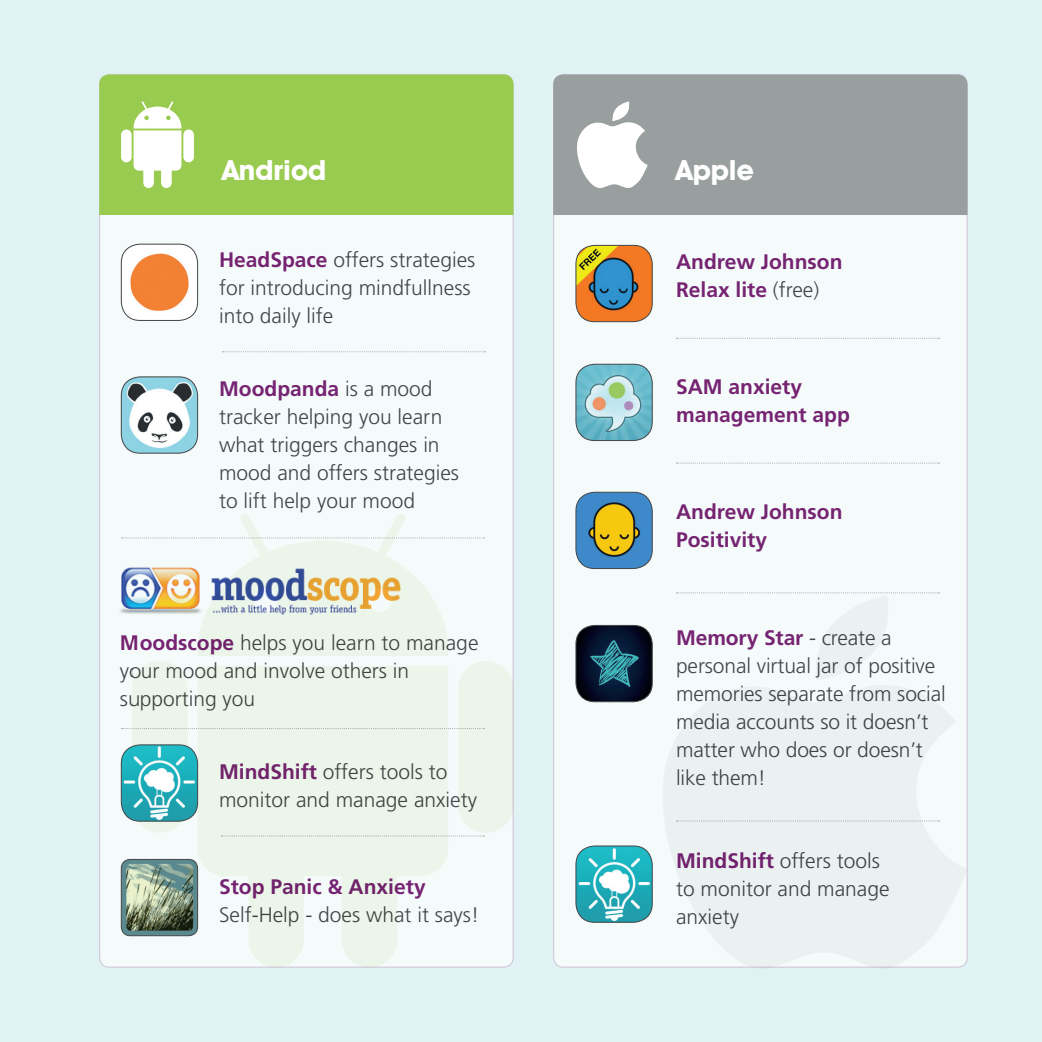
<style>
.page{position:relative;width:1042px;height:1042px;background:#e0f2f4}
.page>*{position:absolute;margin:0;border:0;box-sizing:border-box;transform-origin:0 0}
.t1{font:700 28px "Avant Garde IT Cby BT";color:#fff}
.t2{font:300 21px/28px "Frutiger LT";color:#434547}
.t3{font:700 21px/28px "Frutiger LT";color:#762472}
.s1{font-weight:700;color:#762472}
.s2{font-weight:300;color:#434547}
</style>
<div class="page">
<div style="left:100px;top:75px;width:413px;height:892px;background:#f5fbfb;border-radius:9px"></div>
<img style="left:121px;top:244px;width:77px;height:76px">
<div style="left:121px;top:244px;width:77px;height:77px;border:1px solid #434547;border-radius:19px"></div>
<svg style="left:222px;top:351px;width:263px;height:1px"></svg>
<div style="left:554px;top:75px;width:413px;height:892px;background:#f5fbfb;border-radius:9px"></div>
<img style="left:121px;top:377px;width:77px;height:76px">
<div style="left:121px;top:377px;width:77px;height:76px;border:1px solid #434547;border-radius:19px"></div>
<img style="left:121px;top:859px;width:76px;height:76px">
<div style="left:121px;top:859px;width:77px;height:77px;border:1px solid #434547;border-radius:9px"></div>
<svg style="left:676px;top:338px;width:263px;height:1px"></svg>
<svg style="left:676px;top:463px;width:263px;height:1px"></svg>
<img style="left:576px;top:245px;width:76px;height:77px">
<div style="left:576px;top:245px;width:76px;height:77px;border:1px solid #434547;border-radius:19px"></div>
<img style="left:576px;top:364px;width:76px;height:76px">
<div style="left:576px;top:364px;width:76px;height:77px;border:1px solid #434547;border-radius:19px"></div>
<img style="left:576px;top:492px;width:76px;height:76px">
<div style="left:576px;top:492px;width:76px;height:77px;border:1px solid #434547;border-radius:19px"></div>
<svg style="left:197px;top:836px;width:251px;height:131px;fill:#ebf5ea"></svg>
<svg style="left:661px;top:678px;width:306px;height:290px;fill:#ebf1f1"></svg>
<svg style="left:676px;top:592px;width:263px;height:88px"></svg>
<div style="left:99px;top:74px;width:414px;height:141px;background:#99cb50"></div>
<div style="left:553px;top:74px;width:414px;height:141px;background:#999f9f"></div>
<svg style="left:121px;top:101px;width:73px;height:87px"></svg>
<svg style="left:576px;top:101px;width:72px;height:88px"></svg>
<svg style="left:121px;top:513px;width:392px;height:323px"></svg>
<img style="left:120px;top:566px;width:280px;height:48px">
<img style="left:121px;top:745px;width:77px;height:76px">
<div style="left:121px;top:744px;width:77px;height:77px;border:1px solid #434547;border-radius:19px"></div>
<img style="left:576px;top:846px;width:76px;height:76px">
<div style="left:576px;top:846px;width:76px;height:76px;border:1px solid #434547;border-radius:19px"></div>
<img style="left:576px;top:625px;width:76px;height:77px">
<div style="left:576px;top:625px;width:76px;height:77px;border:1px solid #434547;border-radius:19px"></div>
<svg style="left:676px;top:820px;width:263px;height:1px"></svg>
<h1 class="t1" style="left:222px;top:153px;width:106px">Andriod</h1>
<h1 class="t1" style="left:676px;top:153px;width:79px">Apple</h1>
<p class="t2" style="left:219px;top:246px;width:258px"><span class="s1">HeadSpace</span> offers strategies for introducing mindfullness into daily life</p>
<p class="t2" style="left:219px;top:375px;width:241px"><span class="s1">Moodpanda</span> is a mood tracker helping you learn what triggers changes in mood and offers strategies to lift help your mood</p>
<p class="t2" style="left:120px;top:629px;width:360px"><span class="s1">Moodscope</span> helps you learn to manage your mood and involve others in supporting you</p>
<p class="t2" style="left:219px;top:758px;width:259px"><span class="s1">MindShift</span> offers tools to monitor and manage anxiety</p>
<p class="t3" style="left:219px;top:873px;width:208px">Stop Panic &amp; Anxiety</p>
<p class="t2" style="left:219px;top:901px;width:262px">Self-Help - does what it says!</p>
<p class="t3" style="left:676px;top:247px;width:168px">Andrew Johnson<br>Relax lite <span class="s2">(free)</span></p>
<p class="t3" style="left:676px;top:373px;width:175px">SAM anxiety management app</p>
<p class="t3" style="left:676px;top:498px;width:168px">Andrew Johnson<br>Positivity</p>
<p class="t2" style="left:676px;top:624px;width:271px"><span class="s1">Memory Star</span> - create a personal virtual jar of positive memories separate from social media accounts so it doesn’t matter who does or doesn’t like them!</p>
<p class="t2" style="left:676px;top:846px;width:215px"><span class="s1">MindShift</span> offers tools to monitor and manage anxiety</p>
</div>
